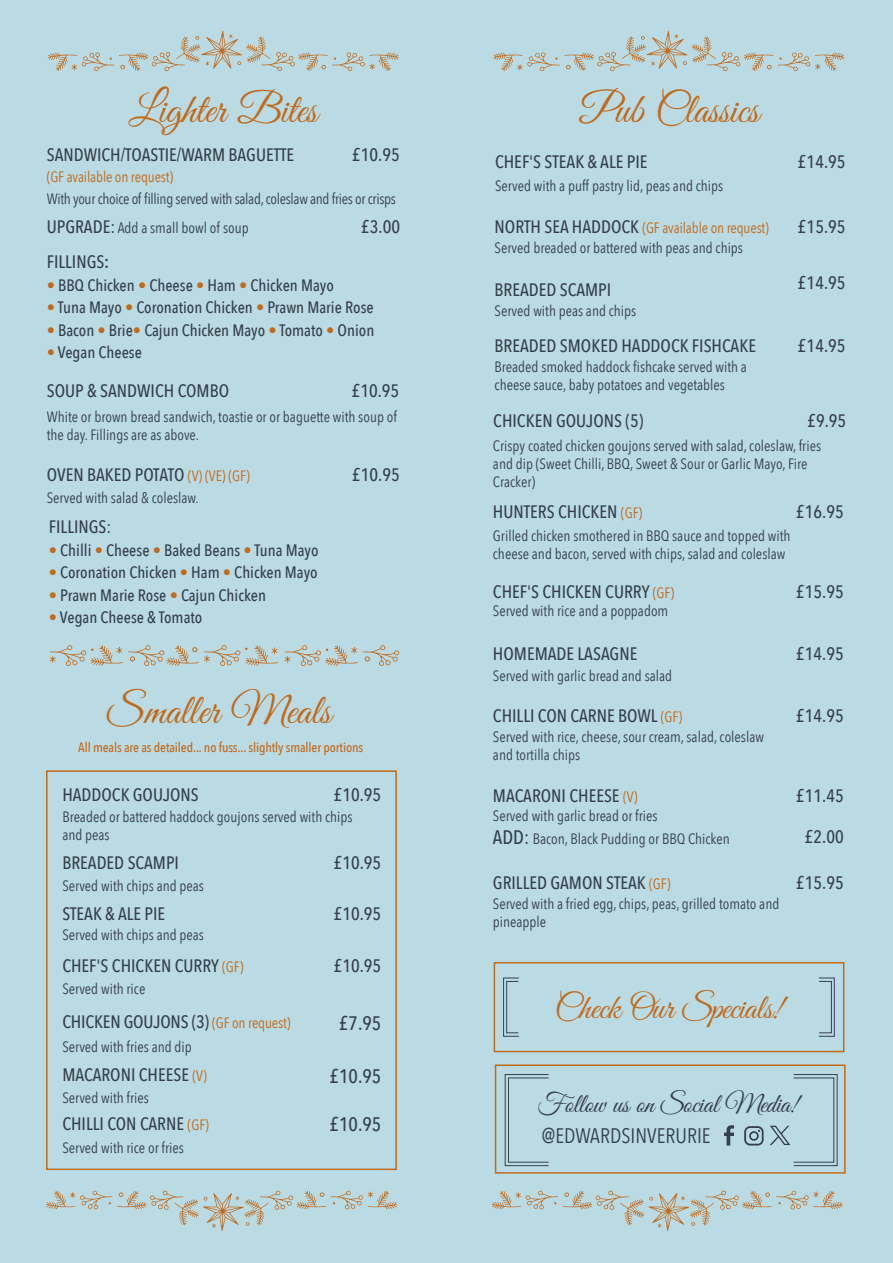
<style>
.page{position:relative;width:893px;height:1263px;background:#bbdbe4}
.page>*{position:absolute;margin:0;border:0;box-sizing:border-box;transform-origin:0 0}
.t1{font:42px "Great Vibes";color:#c16a1c}
.t2{font:34.5px "Great Vibes";letter-spacing:-.005em;color:#c16a1c}
.t3{font:27px "Great Vibes";letter-spacing:-.005em;color:#35404c}
.t4{font:21px "Avenir Next Condensed";color:#35404c}
.t5{font:500 19.5px "Avenir Next Condensed";color:#35404c}
.t6{font:500 18px "Avenir Next Condensed";color:#35404c}
.t7{font:500 16.5px "Avenir Next Condensed";color:#35404c}
.t8{font:15px/18px "Avenir Next Condensed";color:#35404c}
.t9{font:15px/29.4px "Avenir Next Condensed";letter-spacing:-.02em;color:#35404c}
.t10{font:15px "Avenir Next Condensed";letter-spacing:-.01em;color:#c16a1c}
.t11{font:500 13.5px "Avenir Next Condensed";letter-spacing:-.01em;color:#c16a1c}
.s1{font-weight:500;font-size:18px}
.s2{font-weight:600}
.s3{color:#c16a1c}
.s4{font-weight:400;font-size:15px;color:#c16a1c}
.s5{font-weight:500;font-size:19.5px}
</style>
<div class="page">
<div style="left:495px;top:1064px;width:351px;height:109px;border:2px solid #c16a1c"></div>
<svg style="left:724px;top:1125px;width:10px;height:20px"></svg>
<svg style="left:744px;top:1126px;width:20px;height:19px"></svg>
<svg style="left:770px;top:1126px;width:20px;height:19px"></svg>
<div style="left:505px;top:1074px;width:44px;height:92px;border:1px solid #35404c"></div>
<div style="left:508px;top:1077px;width:41px;height:85px;border:1px solid #35404c"></div>
<div style="left:793px;top:1074px;width:44px;height:92px;border:1px solid #35404c"></div>
<div style="left:793px;top:1077px;width:41px;height:85px;border:1px solid #35404c"></div>
<div style="left:46px;top:770px;width:351px;height:400px;border:2px solid #c16a1c"></div>
<svg style="left:493px;top:31px;width:351px;height:40px"></svg>
<svg style="left:48px;top:31px;width:351px;height:40px"></svg>
<svg style="left:46px;top:1190px;width:351px;height:41px"></svg>
<svg style="left:491px;top:1190px;width:352px;height:41px"></svg>
<div style="left:494px;top:962px;width:350px;height:90px;border:2px solid #c16a1c"></div>
<div style="left:503px;top:977px;width:16px;height:60px;border:1px solid #35404c"></div>
<div style="left:819px;top:978px;width:16px;height:59px;border:1px solid #35404c"></div>
<div style="left:506px;top:981px;width:13px;height:52px;border:1px solid #35404c"></div>
<div style="left:819px;top:981px;width:13px;height:52px;border:1px solid #35404c"></div>
<svg style="left:284px;top:645px;width:115px;height:21px"></svg>
<svg style="left:50px;top:645px;width:228px;height:21px"></svg>
<h1 class="t1" style="left:129px;top:86px;width:190px">Lighter Bites</h1>
<p class="t6" style="left:47px;top:144px;width:249px">SANDWICH/TOASTIE/WARM BAGUETTE</p>
<p class="t10" style="left:47px;top:164px;width:128px">(GF available on request)</p>
<p class="t6" style="left:352px;top:144px;width:49px">£10.95</p>
<p class="t9" style="left:47px;top:183px;width:351px">With your choice of filling served with salad, coleslaw and fries or crisps<br><span class="s1">UPGRADE:</span> Add a small bowl of soup</p>
<p class="t6" style="left:361px;top:216px;width:40px">£3.00</p>
<p class="t6" style="left:47px;top:251px;width:64px">FILLINGS<span class="s2">:</span></p>
<p class="t7" style="left:47px;top:275px;width:289px"><span class="s3">•</span> BBQ Chicken <span class="s3">•</span> Cheese <span class="s3">•</span> Ham <span class="s3">•</span> Chicken Mayo</p>
<p class="t7" style="left:47px;top:297px;width:328px"><span class="s3">•</span> Tuna Mayo <span class="s3">•</span> Coronation Chicken <span class="s3">•</span> Prawn Marie Rose</p>
<p class="t7" style="left:47px;top:320px;width:329px"><span class="s3">•</span> Bacon <span class="s3">•</span> Brie<span class="s3">•</span> Cajun Chicken Mayo <span class="s3">•</span> Tomato <span class="s3">•</span> Onion</p>
<p class="t7" style="left:47px;top:343px;width:97px"><span class="s3">•</span> Vegan Cheese</p>
<p class="t6" style="left:47px;top:380px;width:184px">SOUP &amp; SANDWICH COMBO</p>
<p class="t8" style="left:47px;top:407px;width:352px">White or brown bread sandwich, toastie or or baguette with soup of the day. Fillings are as above.</p>
<p class="t6" style="left:352px;top:380px;width:49px">£10.95</p>
<p class="t6" style="left:47px;top:463px;width:205px">OVEN BAKED POTATO <span class="s4">(V) (VE) (GF)</span></p>
<p class="t8" style="left:47px;top:488px;width:154px">Served with salad &amp; coleslaw.</p>
<p class="t6" style="left:49px;top:516px;width:64px">FILLINGS:</p>
<p class="t7" style="left:49px;top:540px;width:271px"><span class="s3">•</span> Chilli <span class="s3">•</span> Cheese <span class="s3">•</span> Baked Beans <span class="s3">•</span> Tuna Mayo</p>
<p class="t7" style="left:49px;top:562px;width:270px"><span class="s3">•</span> Coronation Chicken <span class="s3">•</span> Ham <span class="s3">•</span> Chicken Mayo</p>
<p class="t7" style="left:49px;top:585px;width:219px"><span class="s3">•</span> Prawn Marie Rose <span class="s3">•</span> Cajun Chicken</p>
<p class="t7" style="left:49px;top:607px;width:155px"><span class="s3">•</span> Vegan Cheese &amp; Tomato</p>
<p class="t6" style="left:352px;top:463px;width:49px">£10.95</p>
<h1 class="t1" style="left:107px;top:687px;width:226px">Smaller Meals</h1>
<p class="t11" style="left:78px;top:739px;width:286px">All meals are as detailed... no fuss... slightly smaller portions</p>
<p class="t6" style="left:62px;top:784px;width:138px">HADDOCK GOUJONS</p>
<p class="t6" style="left:334px;top:784px;width:49px">£10.95</p>
<p class="t8" style="left:62px;top:807px;width:292px">Breaded or battered haddock goujons served with chips and peas</p>
<p class="t6" style="left:62px;top:851px;width:118px">BREADED SCAMPI</p>
<p class="t8" style="left:62px;top:876px;width:143px">Served with chips and peas</p>
<p class="t6" style="left:334px;top:851px;width:49px">£10.95</p>
<p class="t6" style="left:334px;top:903px;width:49px">£10.95</p>
<p class="t6" style="left:334px;top:955px;width:49px">£10.95</p>
<p class="t6" style="left:62px;top:903px;width:104px">STEAK &amp; ALE PIE</p>
<p class="t8" style="left:62px;top:925px;width:143px">Served with chips and peas</p>
<p class="t6" style="left:62px;top:955px;width:183px">CHEF'S CHICKEN CURRY <span class="s4">(GF)</span></p>
<p class="t8" style="left:62px;top:979px;width:84px">Served with rice</p>
<p class="t6" style="left:62px;top:1011px;width:230px">CHICKEN GOUJONS (3) <span class="s4">(GF on request)</span></p>
<p class="t8" style="left:62px;top:1037px;width:131px">Served with fries and dip</p>
<p class="t6" style="left:62px;top:1064px;width:146px">MACARONI CHEESE <span class="s4">(V)</span></p>
<p class="t8" style="left:62px;top:1087px;width:88px">Served with fries</p>
<p class="t6" style="left:62px;top:1112px;width:148px">CHILLI CON CARNE <span class="s4">(GF)</span></p>
<p class="t8" style="left:62px;top:1138px;width:123px">Served with rice or fries</p>
<h3 class="t5" style="left:339px;top:1011px;width:44px">£7.95</h3>
<h3 class="t5" style="left:330px;top:1064px;width:53px">£10.95</h3>
<h3 class="t5" style="left:330px;top:1112px;width:53px">£10.95</h3>
<h1 class="t1" style="left:580px;top:86px;width:181px">Pub Classics</h1>
<p class="t6" style="left:495px;top:151px;width:154px">CHEF'S STEAK &amp; ALE PIE</p>
<p class="t8" style="left:495px;top:176px;width:230px">Served with a puff pastry lid, peas and chips</p>
<p class="t8" style="left:495px;top:217px;width:276px;line-height:19.5px"><span class="s1">NORTH SEA HADDOCK</span> <span class="s3">(GF available on request)<br></span>Served breaded or battered with peas and chips</p>
<p class="t6" style="left:495px;top:278px;width:118px">BREADED SCAMPI</p>
<p class="t8" style="left:495px;top:301px;width:143px">Served with peas and chips</p>
<p class="t6" style="left:495px;top:334px;width:263px">BREADED SMOKED HADDOCK FISHCAKE</p>
<p class="t8" style="left:495px;top:357px;width:254px">Breaded smoked haddock fishcake served with a cheese sauce, baby potatoes and vegetables</p>
<p class="t6" style="left:798px;top:151px;width:49px">£14.95</p>
<p class="t6" style="left:798px;top:216px;width:49px">£15.95</p>
<p class="t6" style="left:798px;top:272px;width:49px">£14.95</p>
<p class="t6" style="left:798px;top:334px;width:49px">£14.95</p>
<p class="t6" style="left:493px;top:410px;width:152px">CHICKEN GOUJONS (5)</p>
<p class="t8" style="left:493px;top:436px;width:330px">Crispy coated chicken goujons served with salad, coleslaw, fries and dip (Sweet Chilli, BBQ, Sweet &amp; Sour or Garlic Mayo, Fire<br>Cracker)</p>
<p class="t6" style="left:807px;top:410px;width:40px">£9.95</p>
<p class="t6" style="left:796px;top:501px;width:49px">£16.95</p>
<p class="t6" style="left:493px;top:501px;width:151px">HUNTERS CHICKEN <span class="s4">(GF)</span></p>
<p class="t8" style="left:493px;top:526px;width:299px">Grilled chicken smothered in BBQ sauce and topped with cheese and bacon, served with chips, salad and coleslaw</p>
<p class="t6" style="left:493px;top:580px;width:183px">CHEF'S CHICKEN CURRY <span class="s4">(GF)</span></p>
<p class="t8" style="left:493px;top:601px;width:177px">Served with rice and a poppadom</p>
<p class="t6" style="left:493px;top:643px;width:146px">HOMEMADE LASAGNE</p>
<p class="t8" style="left:493px;top:666px;width:181px">Served with garlic bread and salad</p>
<p class="t6" style="left:493px;top:705px;width:191px">CHILLI CON CARNE BOWL <span class="s4">(GF)</span></p>
<p class="t8" style="left:493px;top:727px;width:273px">Served with rice, cheese, sour cream, salad, coleslaw and tortilla chips</p>
<p class="t6" style="left:493px;top:785px;width:146px">MACARONI CHEESE <span class="s4">(V)</span></p>
<p class="t8" style="left:493px;top:803px;width:238px;line-height:23.4px">Served with garlic bread or fries<br><span class="s5">ADD:</span> Bacon, Black Pudding or BBQ Chicken</p>
<p class="t6" style="left:493px;top:871px;width:179px">GRILLED GAMON STEAK <span class="s4">(GF)</span></p>
<p class="t8" style="left:493px;top:893px;width:288px">Served with a fried egg, chips, peas, grilled tomato and pineapple</p>
<p class="t6" style="left:796px;top:580px;width:49px">£15.95</p>
<p class="t6" style="left:796px;top:643px;width:49px">£14.95</p>
<p class="t6" style="left:796px;top:705px;width:49px">£14.95</p>
<p class="t6" style="left:796px;top:785px;width:49px">£11.45</p>
<p class="t6" style="left:805px;top:825px;width:40px">£2.00</p>
<p class="t6" style="left:796px;top:871px;width:49px">£15.95</p>
<h2 class="t2" style="left:555px;top:988px;width:228px">Check Our Specials!</h2>
<h3 class="t3" style="left:537px;top:1089px;width:262px">Follow us on Social Media!</h3>
<h3 class="t4" style="left:542px;top:1117px;width:170px">@EDWARDSINVERURIE</h3>
</div>
